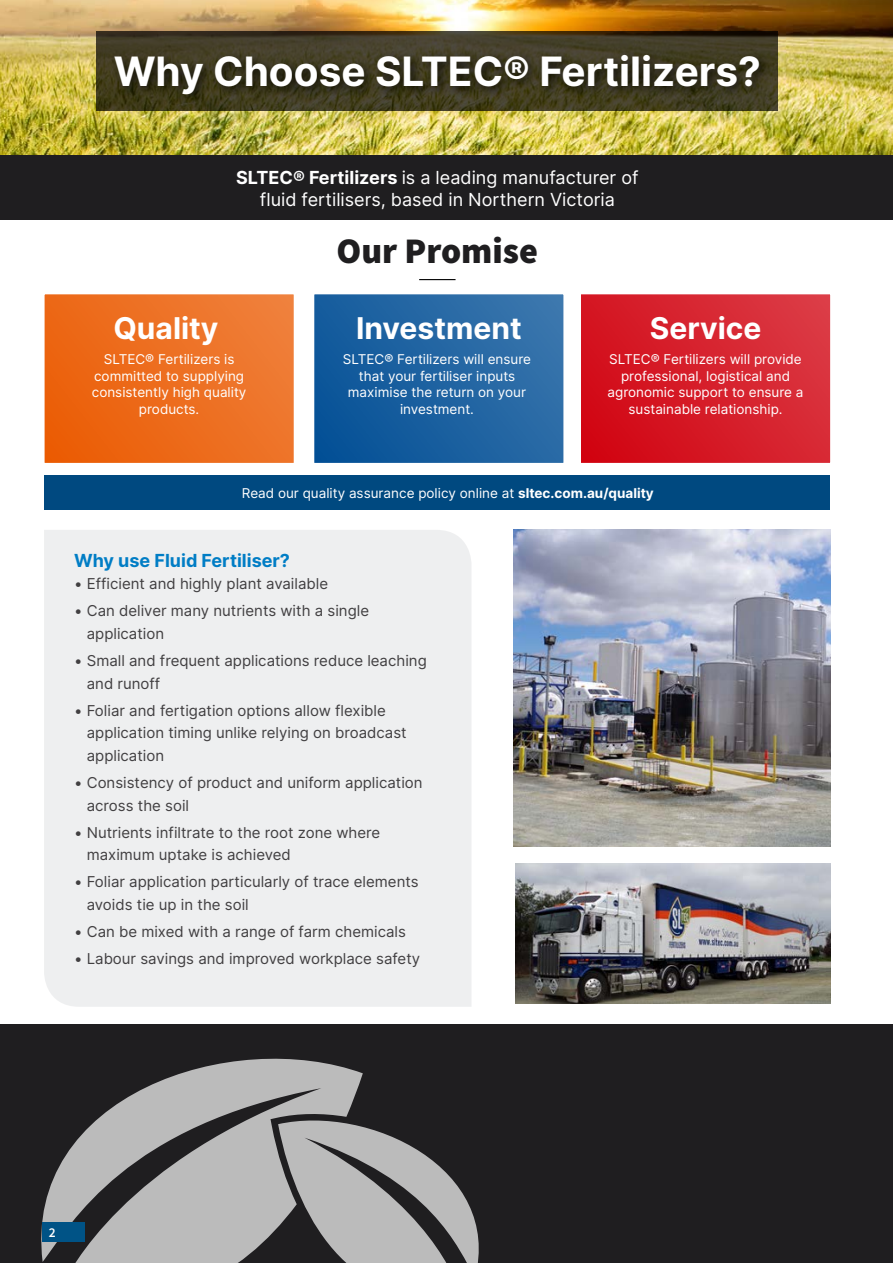
<style>
.page{position:relative;width:893px;height:1263px;background:#fff}
.page>*{position:absolute;margin:0;border:0;box-sizing:border-box;transform-origin:0 0}
.t1{font:700 40.5px "Inter";color:#fff}
.t2{font:900 36px "Source Sans Pro";color:#1f1e20}
.t3{font:700 30px "Inter";color:#fff}
.t4{font:18px/21.6px "Inter";color:#fff;text-align:center}
.t5{font:700 18px "Inter";color:#007dc5}
.t6{font:15px/22.5px "Inter";color:#413f41}
.t7{font:13.5px/16.5px "Inter";color:#fff;text-align:center}
.t8{font:600 13.5px "Source Sans Pro";color:#fff}
.s1{font-weight:700}
</style>
<div class="page">
<div style="left:0;top:1025px;width:893px;height:238px;background:#1f1e20"></div>
<svg style="left:41px;top:1058px;width:322px;height:205px;fill:#bbb"></svg>
<svg style="left:278px;top:1104px;width:201px;height:159px"></svg>
<div style="left:42px;top:291px;width:255px;height:175px;background:linear-gradient(to right,#eb600b,#ef7c35);border:3px solid #fff"></div>
<img style="left:0;top:0;width:893px;height:154px">
<svg style="left:97px;top:31px;width:681px;height:80px;background:#3f3922"></svg>
<div style="left:109px;top:49px;width:662px;height:57px;background:#000;opacity:.75"></div>
<div style="left:0;top:155px;width:893px;height:65px;background:#1f1e20"></div>
<div style="left:311px;top:291px;width:255px;height:175px;background:linear-gradient(to right,#0a5599,#3572aa);border:3px solid #fff"></div>
<div style="left:578px;top:291px;width:255px;height:175px;background:linear-gradient(to right,#d20a17,#da353f);border:3px solid #fff"></div>
<div style="left:44px;top:530px;width:427px;height:477px;background:#eeeff0"></div>
<img style="left:515px;top:864px;width:316px;height:139px">
<hr style="left:419px;top:279px;width:37px;height:1px;background:#000">
<img style="left:514px;top:530px;width:317px;height:317px">
<div style="left:45px;top:476px;width:785px;height:34px;background:#004980"></div>
<div style="left:43px;top:1222px;width:42px;height:19px;background:#005386"></div>
<h1 class="t1" style="left:114px;top:41px;width:649px">Why Choose SLTEC® Fertilizers?</h1>
<p class="t4" style="left:236px;top:166px;width:404px"><span class="s1">SLTEC® Fertilizers</span> is a leading manufacturer of fluid fertilisers, based in Northern Victoria</p>
<h3 class="t3" style="left:113px;top:305px;width:107px">Quality</h3>
<p class="t7" style="left:92px;top:351px;width:156px">SLTEC® Fertilizers is committed to supplying consistently high quality products.</p>
<h2 class="t2" style="left:337px;top:227px;width:203px">Our Promise</h2>
<h3 class="t3" style="left:356px;top:305px;width:167px">Investment</h3>
<p class="t7" style="left:343px;top:351px;width:190px">SLTEC® Fertilizers will ensure that your fertiliser inputs maximise the return on your investment.</p>
<h3 class="t3" style="left:650px;top:305px;width:113px">Service</h3>
<p class="t7" style="left:608px;top:351px;width:197px">SLTEC® Fertilizers will provide professional, logistical and agronomic support to ensure a sustainable relationship.</p>
<p class="t7" style="left:242px;top:484px;width:414px">Read our quality assurance policy online at <span class="s1">sltec.com.au/quality</span></p>
<p class="t5" style="left:74px;top:547px;width:218px">Why use Fluid Fertiliser?</p>
<p class="t6" style="left:74px;top:572px;width:256px">• Efficient and highly plant available</p>
<p class="t6" style="left:87px;top:599px;width:284px;text-indent:-13px">• Can deliver many nutrients with a single application</p>
<p class="t6" style="left:87px;top:649px;width:342px;text-indent:-13px">• Small and frequent applications reduce leaching and runoff</p>
<p class="t6" style="left:87px;top:699px;width:321px;text-indent:-13px">• Foliar and fertigation options allow flexible application timing unlike relying on broadcast application</p>
<p class="t6" style="left:87px;top:771px;width:337px;text-indent:-13px">• Consistency of product and uniform application across the soil</p>
<p class="t6" style="left:87px;top:821px;width:295px;text-indent:-13px">• Nutrients infiltrate to the root zone where maximum uptake is achieved</p>
<p class="t6" style="left:87px;top:870px;width:333px;text-indent:-13px">• Foliar application particularly of trace elements avoids tie up in the soil</p>
<p class="t6" style="left:74px;top:920px;width:333px">• Can be mixed with a range of farm chemicals</p>
<p class="t6" style="left:74px;top:947px;width:348px">• Labour savings and improved workplace safety</p>
<p class="t8" style="left:49px;top:1223px;width:8px">2</p>
</div>
